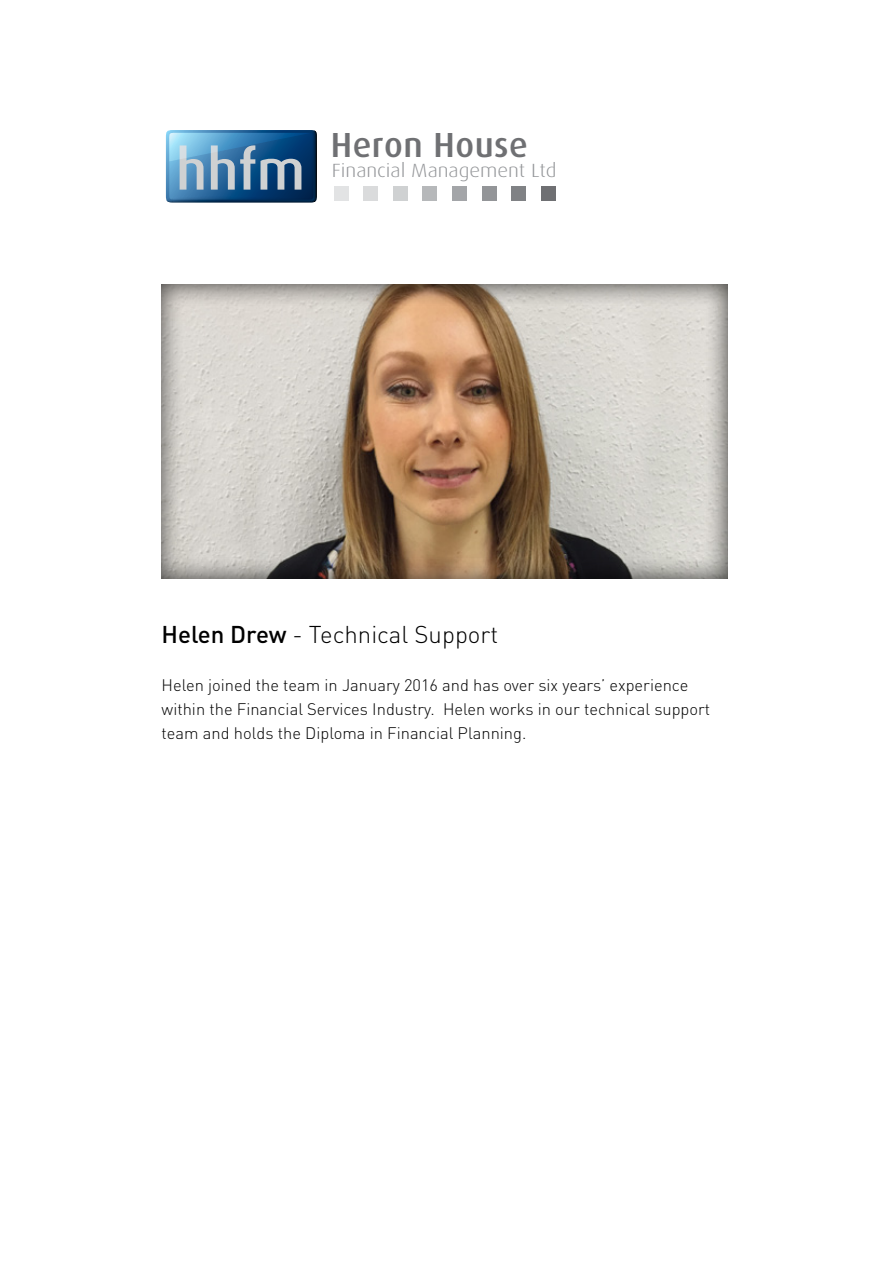
<style>
.page{position:relative;width:893px;height:1263px;background:#fff}
.page>*{position:absolute;margin:0;border:0;box-sizing:border-box;transform-origin:0 0}
.t1{font:500 56.25px "Dax";color:#cfd1d2}
.t2{font:500 34.8px "Dax";letter-spacing:.015em;color:#6f7073}
.t3{font:300 24px "DIN Pro";color:#000}
.t4{font:300 19.2px "Dax";color:#939598;scale:1.11 1}
.t5{font:300 16.5px/24px "DIN Pro";color:#000}
.s1{font-weight:500}
</style>
<div class="page">
<div style="left:159px;top:284px;width:568px;height:297px;background:#000;opacity:.75"></div>
<svg style="left:166px;top:130px;width:151px;height:72px"></svg>
<div style="left:334px;top:186px;width:14px;height:15px;background:#e2e3e4"></div>
<div style="left:363px;top:186px;width:15px;height:15px;background:#dadbdc"></div>
<div style="left:393px;top:186px;width:15px;height:15px;background:#cfd1d2"></div>
<div style="left:423px;top:186px;width:14px;height:15px;background:#b6b8ba"></div>
<div style="left:452px;top:186px;width:15px;height:15px;background:#a3a5a8"></div>
<div style="left:482px;top:186px;width:14px;height:15px;background:#939598"></div>
<div style="left:511px;top:186px;width:15px;height:15px;background:#808285"></div>
<div style="left:541px;top:186px;width:15px;height:15px;background:#6f7073"></div>
<h1 class="t1" style="left:176px;top:139px;width:131px">hhfm</h1>
<h2 class="t2" style="left:331px;top:125px;width:199px">Heron House</h2>
<p class="t4" style="left:332px;top:160px;width:204px">Financial Management Ltd</p>
<h3 class="t3" style="left:162px;top:618px;width:338px"><span class="s1">Helen Drew</span> - Technical Support</h3>
<p class="t5" style="left:162px;top:673px;width:550px">Helen joined the team in January 2016 and has over six years’ experience within the Financial Services Industry. Helen works in our technical support team and holds the Diploma in Financial Planning.</p>
</div>
